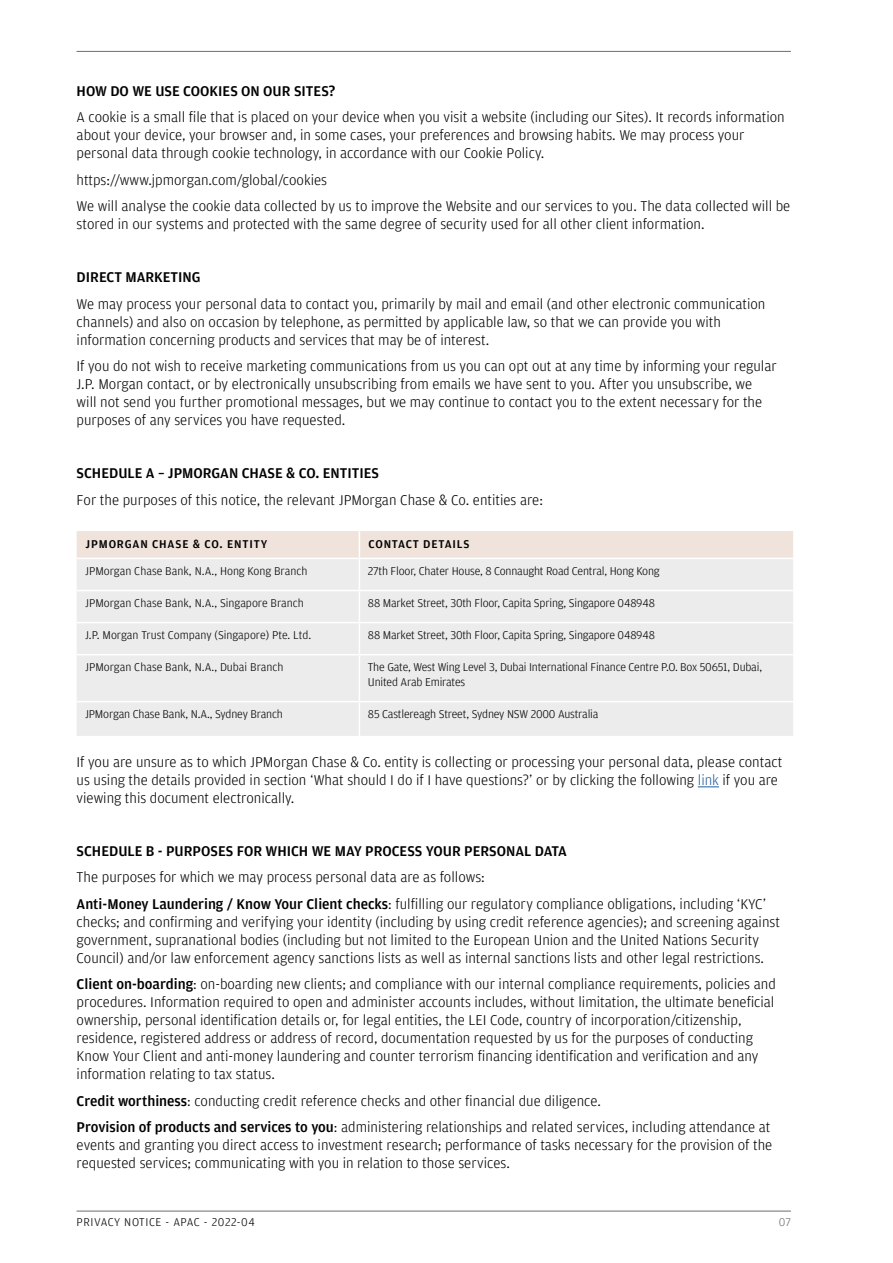
<style>
.page{position:relative;width:893px;height:1263px;background:#fff}
.page>*{position:absolute;margin:0;border:0;box-sizing:border-box;transform-origin:0 0}
.t1{font:300 15px/18px "Amplitude";color:#000}
.t2{font:500 15px "Amplitude";color:#000}
.t3{font:300 12px/14.9px "Amplitude";letter-spacing:-.015em;color:#000}
.t4{font:500 12px "Amplitude";letter-spacing:.07em;color:#000}
.t5{font:300 12px "Amplitude";letter-spacing:.05em;color:#000}
.t6{font:300 12px "Amplitude";color:#6d6e71}
.s1{color:#215e9e}
.s2{font-weight:500}
</style>
<div class="page">
<hr style="left:77px;top:1211px;width:714px;height:1px;background:#6d6e71">
<hr style="left:77px;top:51px;width:714px;height:1px;background:#6d6e71">
<svg style="left:698px;top:787px;width:21px;height:1px"></svg>
<div style="left:77px;top:559px;width:716px;height:177px;background:#ececed"></div>
<hr style="left:359px;top:559px;width:1px;height:31px;background:#fff">
<hr style="left:77px;top:590px;width:282px;height:1px;background:#fff">
<hr style="left:359px;top:590px;width:434px;height:1px;background:#fff">
<hr style="left:359px;top:591px;width:1px;height:31px;background:#fff">
<hr style="left:77px;top:622px;width:282px;height:1px;background:#fff">
<hr style="left:359px;top:622px;width:434px;height:1px;background:#fff">
<hr style="left:359px;top:623px;width:1px;height:31px;background:#fff">
<hr style="left:77px;top:654px;width:282px;height:1px;background:#fff">
<hr style="left:359px;top:654px;width:434px;height:1px;background:#fff">
<hr style="left:359px;top:655px;width:1px;height:46px;background:#fff">
<hr style="left:77px;top:701px;width:282px;height:1px;background:#fff">
<hr style="left:359px;top:701px;width:434px;height:1px;background:#fff">
<hr style="left:359px;top:702px;width:1px;height:34px;background:#fff">
<div style="left:77px;top:531px;width:716px;height:27px;background:#efe3db"></div>
<p class="t2" style="left:77px;top:81px;width:260px">HOW DO WE USE COOKIES ON OUR SITES?</p>
<p class="t1" style="left:77px;top:108px;width:710px">A cookie is a small file that is placed on your device when you visit a website (including our Sites). It records information about your device, your browser and, in some cases, your preferences and browsing habits. We may process your personal data through cookie technology, in accordance with our Cookie Policy.</p>
<p class="t1" style="left:77px;top:166px;width:715px;line-height:26.5px">https://www.jpmorgan.com/global/cookies<br>We will analyse the cookie data collected by us to improve the Website and our services to you. The data collected will be</p>
<p class="t1" style="left:77px;top:215px;width:629px">stored in our systems and protected with the same degree of security used for all other client information.</p>
<p class="t2" style="left:77px;top:268px;width:125px">DIRECT MARKETING</p>
<p class="t1" style="left:77px;top:294px;width:690px">We may process your personal data to contact you, primarily by mail and email (and other electronic communication channels) and also on occasion by telephone, as permitted by applicable law, so that we can provide you with information concerning products and services that may be of interest.</p>
<p class="t1" style="left:77px;top:357px;width:702px">If you do not wish to receive marketing communications from us you can opt out at any time by informing your regular J.P. Morgan contact, or by electronically unsubscribing from emails we have sent to you. After you unsubscribe, we<br>will not send you further promotional messages, but we may continue to contact you to the extent necessary for the purposes of any services you have requested.</p>
<p class="t2" style="left:77px;top:464px;width:304px">SCHEDULE A – JPMORGAN CHASE &amp; CO. ENTITIES</p>
<p class="t1" style="left:77px;top:490px;width:468px">For the purposes of this notice, the relevant JPMorgan Chase &amp; Co. entities are:</p>
<p class="t4" style="left:86px;top:537px;width:183px">JPMORGAN CHASE &amp; CO. ENTITY</p>
<p class="t4" style="left:368px;top:537px;width:103px">CONTACT DETAILS</p>
<p class="t3" style="left:85px;top:563px;width:224px">JPMorgan Chase Bank, N.A., Hong Kong Branch</p>
<p class="t3" style="left:368px;top:563px;width:293px">27th Floor, Chater House, 8 Connaught Road Central, Hong Kong</p>
<p class="t3" style="left:85px;top:595px;width:220px">JPMorgan Chase Bank, N.A., Singapore Branch</p>
<p class="t3" style="left:368px;top:595px;width:289px">88 Market Street, 30th Floor, Capita Spring, Singapore 048948</p>
<p class="t3" style="left:85px;top:627px;width:227px">J.P. Morgan Trust Company (Singapore) Pte. Ltd.</p>
<p class="t3" style="left:368px;top:627px;width:289px">88 Market Street, 30th Floor, Capita Spring, Singapore 048948</p>
<p class="t3" style="left:85px;top:659px;width:200px">JPMorgan Chase Bank, N.A., Dubai Branch</p>
<p class="t3" style="left:368px;top:659px;width:396px">The Gate, West Wing Level 3, Dubai International Finance Centre P.O. Box 50651, Dubai,<br>United Arab Emirates</p>
<p class="t3" style="left:85px;top:706px;width:199px">JPMorgan Chase Bank, N.A., Sydney Branch</p>
<p class="t3" style="left:368px;top:706px;width:232px">85 Castlereagh Street, Sydney NSW 2000 Australia</p>
<p class="t1" style="left:77px;top:752px;width:707px">If you are unsure as to which JPMorgan Chase &amp; Co. entity is collecting or processing your personal data, please contact us using the details provided in section ‘What should I do if I have questions?’ or by clicking the following <span class="s1">link</span> if you are viewing this document electronically.</p>
<p class="t2" style="left:77px;top:841px;width:492px">SCHEDULE B - PURPOSES FOR WHICH WE MAY PROCESS YOUR PERSONAL DATA</p>
<p class="t1" style="left:77px;top:864px;width:691px;line-height:26.5px">The purposes for which we may process personal data are as follows:<br><span class="s2">Anti-Money Laundering / Know Your Client checks</span>: fulfilling our regulatory compliance obligations, including ‘KYC’</p>
<p class="t1" style="left:77px;top:912px;width:705px">checks; and confirming and verifying your identity (including by using credit reference agencies); and screening against government, supranational bodies (including but not limited to the European Union and the United Nations Security<br>Council) and/or law enforcement agency sanctions lists as well as internal sanctions lists and other legal restrictions.</p>
<p class="t1" style="left:77px;top:975px;width:701px"><span class="s2">Client on-boarding</span>: on-boarding new clients; and compliance with our internal compliance requirements, policies and procedures. Information required to open and administer accounts includes, without limitation, the ultimate beneficial ownership, personal identification details or, for legal entities, the LEI Code, country of incorporation/citizenship, residence, registered address or address of record, documentation requested by us for the purposes of conducting Know Your Client and anti-money laundering and counter terrorism financing identification and verification and any information relating to tax status.</p>
<p class="t1" style="left:77px;top:1087px;width:695px;line-height:26.5px"><span class="s2">Credit worthiness</span>: conducting credit reference checks and other financial due diligence.<br><span class="s2">Provision of products and services to you</span>: administering relationships and related services, including attendance at</p>
<p class="t1" style="left:77px;top:1136px;width:697px">events and granting you direct access to investment research; performance of tasks necessary for the provision of the requested services; communicating with you in relation to those services.</p>
<p class="t5" style="left:77px;top:1214px;width:180px">PRIVACY NOTICE - APAC - 2022-04</p>
<p class="t6" style="left:779px;top:1214px;width:13px">07</p>
</div>
